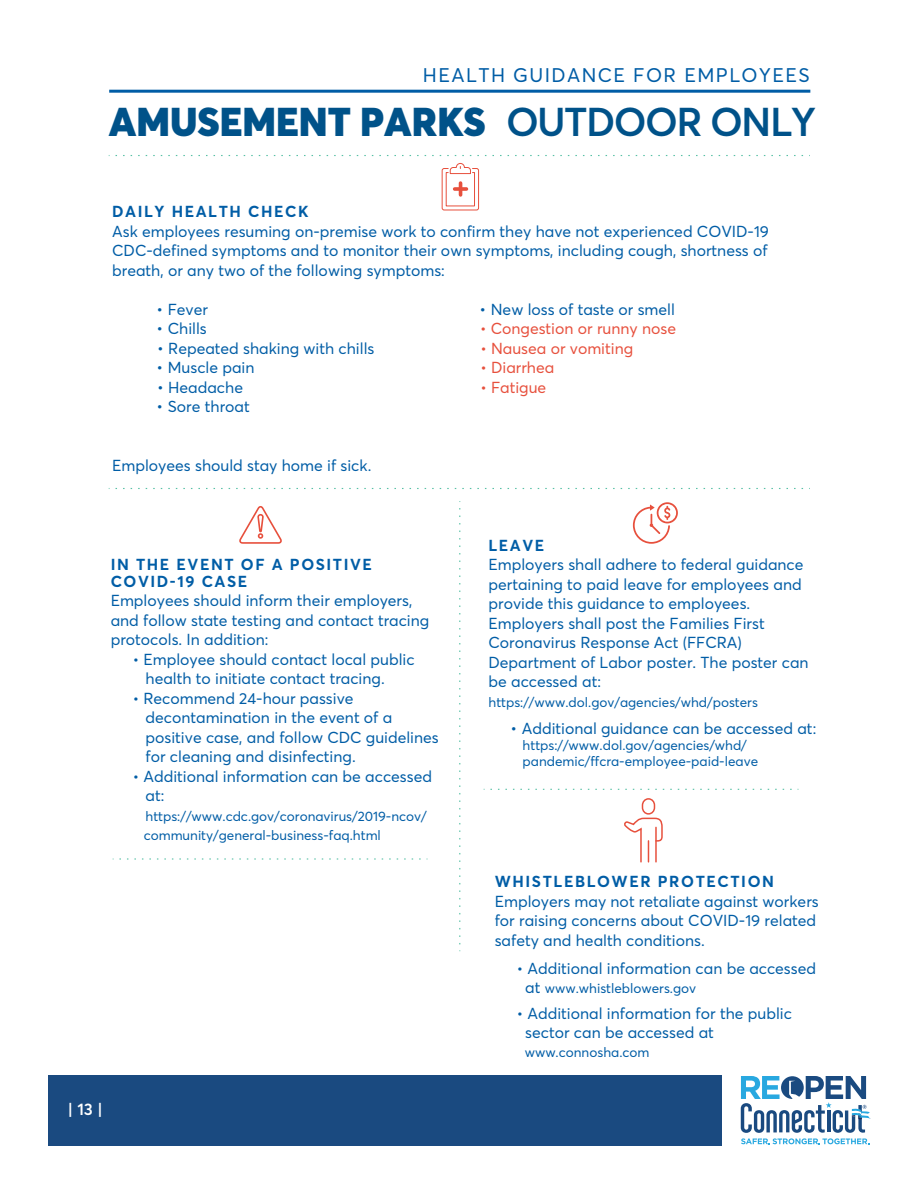
<style>
.page{position:relative;width:918px;height:1188px;background:#fff}
.page>*{position:absolute;margin:0;border:0;box-sizing:border-box;transform-origin:0 0}
.t1{font:900 39.75px "Averta PE";color:#005289}
.t2{font:19.5px "Averta PE";letter-spacing:.075em;color:#005da6}
.t3{font:600 16.5px "Averta PE";color:#fff}
.t4{font:15.75px/19.5px "Averta PE";color:#005da6}
.t5{font:700 15.75px/16.5px "Averta PE";letter-spacing:.1em;color:#005da6}
.t6{font:15.75px "Averta PE";color:#e7503d}
.t7{font:13.5px/19.5px "Averta PE";color:#005da6}
.s1{font-weight:600}
.s2{font-size:16.5px}
.s3{font-size:15.75px}
</style>
<div class="page">
<hr style="left:109px;top:90px;width:701px;height:3px;background:#005da6">
<svg style="left:116px;top:155px;width:694px;height:1px"></svg>
<svg style="left:116px;top:488px;width:694px;height:1px"></svg>
<svg style="left:459px;top:501px;width:1px;height:443px"></svg>
<div style="left:442px;top:168px;width:37px;height:42px;border:1px solid #e7503d;border-radius:2px"></div>
<svg style="left:445px;top:163px;width:31px;height:44px"></svg>
<svg style="left:633px;top:502px;width:45px;height:42px"></svg>
<div style="left:49px;top:1075px;width:673px;height:71px;background:#1a4a80"></div>
<svg style="left:741px;top:1076px;width:129px;height:68px"></svg>
<svg style="left:113px;top:858px;width:315px;height:2px"></svg>
<svg style="left:484px;top:789px;width:315px;height:1px"></svg>
<svg style="left:239px;top:506px;width:43px;height:38px"></svg>
<div style="left:642px;top:798px;width:13px;height:17px;border:2px solid #e7503d;border-radius:6px"></div>
<svg style="left:624px;top:817px;width:39px;height:46px"></svg>
<hr style="left:655px;top:827px;width:2px;height:35px;background:#e7503d">
<p class="t2" style="left:423px;top:62px;width:388px">HEALTH GUIDANCE FOR EMPLOYEES</p>
<h1 class="t1" style="left:109px;top:93px;width:709px">AMUSEMENT PARKS <span class="s1">OUTDOOR ONLY</span></h1>
<p class="t5" style="left:112px;top:203px;width:198px">DAILY HEALTH CHECK</p>
<p class="t4" style="left:112px;top:221px;width:658px;text-align:justify">Ask employees resuming on-premise work to confirm they have not experienced COVID-19<br>CDC-defined symptoms and to monitor their own symptoms, including cough, shortness of breath, or any two of the following symptoms:</p>
<p class="t4" style="left:157px;top:299px;width:53px"><span class="s2">•</span> Fever</p>
<p class="t4" style="left:157px;top:318px;width:52px"><span class="s2">•</span> Chills</p>
<p class="t4" style="left:157px;top:338px;width:219px"><span class="s2">•</span> Repeated shaking with chills</p>
<p class="t4" style="left:157px;top:357px;width:99px"><span class="s2">•</span> Muscle pain</p>
<p class="t4" style="left:157px;top:377px;width:87px"><span class="s2">•</span> Headache</p>
<p class="t4" style="left:157px;top:396px;width:95px"><span class="s2">•</span> Sore throat</p>
<p class="t4" style="left:480px;top:299px;width:197px"><span class="s2">•</span> New loss of taste or smell</p>
<p class="t6" style="left:480px;top:318px;width:198px">• Congestion or runny nose</p>
<p class="t6" style="left:480px;top:337px;width:154px">• Nausea or vomiting</p>
<p class="t6" style="left:480px;top:357px;width:75px">• Diarrhea</p>
<p class="t6" style="left:480px;top:376px;width:67px">• Fatigue</p>
<p class="t4" style="left:112px;top:455px;width:261px">Employees should stay home if sick.</p>
<p class="t5" style="left:111px;top:556px;width:263px">IN THE EVENT OF A POSITIVE<br>COVID-19 CASE</p>
<p class="t4" style="left:111px;top:590px;width:320px">Employees should inform their employers, and follow state testing and contact tracing protocols. In addition:</p>
<p class="t4" style="left:146px;top:649px;width:271px;text-indent:-13px">• Employee should contact local public health to initiate contact tracing.</p>
<p class="t4" style="left:146px;top:688px;width:295px;text-indent:-13px">• Recommend 24-hour passive decontamination in the event of a positive case, and follow CDC guidelines for cleaning and disinfecting.</p>
<p class="t4" style="left:146px;top:766px;width:288px;text-indent:-13px">• Additional information can be accessed at:</p>
<p class="t7" style="left:144px;top:806px;width:285px">https://www.cdc.gov/coronavirus/2019-ncov/ community/general-business-faq.html</p>
<p class="t3" style="left:68px;top:1098px;width:36px">| 13 |</p>
<p class="t5" style="left:489px;top:536px;width:57px">LEAVE</p>
<p class="t4" style="left:489px;top:554px;width:322px">Employers shall adhere to federal guidance pertaining to paid leave for employees and provide this guidance to employees.<br>Employers shall post the Families First Coronavirus Response Act (FFCRA)<br>Department of Labor poster. The poster can be accessed at:</p>
<p class="t7" style="left:489px;top:692px;width:271px">https://www.dol.gov/agencies/whd/posters</p>
<p class="t4" style="left:511px;top:718px;width:307px"><span class="s2">•</span> Additional guidance can be accessed at:</p>
<p class="t7" style="left:523px;top:737px;width:237px;line-height:16.2px">https://www.dol.gov/agencies/whd/ pandemic/ffcra-employee-paid-leave</p>
<p class="t5" style="left:495px;top:873px;width:281px">WHISTLEBLOWER PROTECTION</p>
<p class="t4" style="left:495px;top:891px;width:326px">Employers may not retaliate against workers for raising concerns about COVID-19 related safety and health conditions.</p>
<p class="t4" style="left:517px;top:958px;width:301px">• Additional information can be accessed</p>
<p class="t7" style="left:525px;top:978px;width:172px"><span class="s3">at</span> www.whistleblowers.gov</p>
<p class="t4" style="left:525px;top:1004px;width:268px;line-height:18.9px;text-indent:-9px">• Additional information for the public sector can be accessed at</p>
<p class="t7" style="left:525px;top:1042px;width:126px">www.connosha.com</p>
</div>
